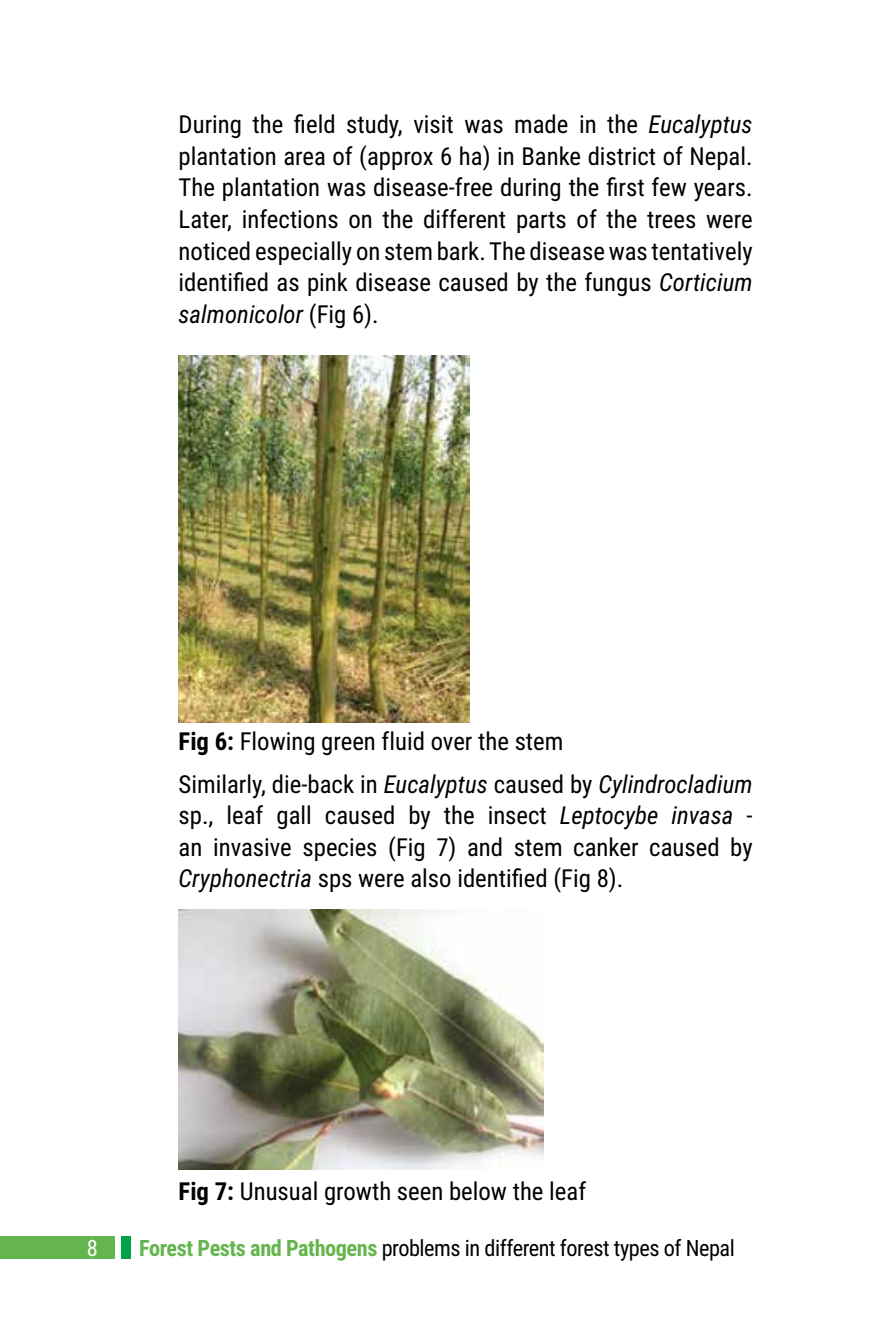
<style>
.page{position:relative;width:893px;height:1340px;background:#fff}
.page>*{position:absolute;margin:0;border:0;box-sizing:border-box;transform-origin:0 0}
.t1{font:24.75px/31.5px "Roboto Condensed";color:#000;text-align:justify}
.t2{font:22.5px "Roboto Condensed";letter-spacing:-.02em;color:#000}
.t3{font:22.5px "Roboto Condensed";color:#fff}
.s1{font-style:italic}
.s2{font-weight:700}
.s3{font-weight:700;color:#64b54d}
</style>
<div class="page">
<div style="left:122px;top:1236px;width:9px;height:22px;background:#00a348"></div>
<div style="left:0;top:1236px;width:115px;height:22px;background:#64b54d"></div>
<img style="left:179px;top:355px;width:290px;height:367px">
<img style="left:179px;top:909px;width:364px;height:260px">
<p class="t1" style="left:179px;top:108px;width:576px">During the field study, visit was made in the <span class="s1">Eucalyptus </span>plantation area of (approx 6 ha) in Banke district of Nepal.<br>The plantation was disease-free during the first few years.<br>Later, infections on the different parts of the trees were noticed especially on stem bark. The disease was tentatively identified as pink disease caused by the fungus <span class="s1">Corticium salmonicolor</span> (Fig 6).</p>
<p class="t1" style="left:179px;top:724px;width:386px"><span class="s2">Fig 6:</span> Flowing green fluid over the stem</p>
<p class="t1" style="left:179px;top:767px;width:576px">Similarly, die-back in <span class="s1">Eucalyptus</span> caused by <span class="s1">Cylindrocladium </span>sp., leaf gall caused by the insect <span class="s1">Leptocybe invasa</span> - an invasive species (Fig 7) and stem canker caused by <span class="s1">Cryphonectria</span> sps were also identified (Fig 8).</p>
<p class="t1" style="left:179px;top:1174px;width:409px"><span class="s2">Fig 7:</span> Unusual growth seen below the leaf</p>
<p class="t3" style="left:87px;top:1232px;width:13px">8</p>
<p class="t2" style="left:139px;top:1232px;width:597px"><span class="s3">Forest Pests and Pathogens</span> problems in different forest types of Nepal</p>
</div>
